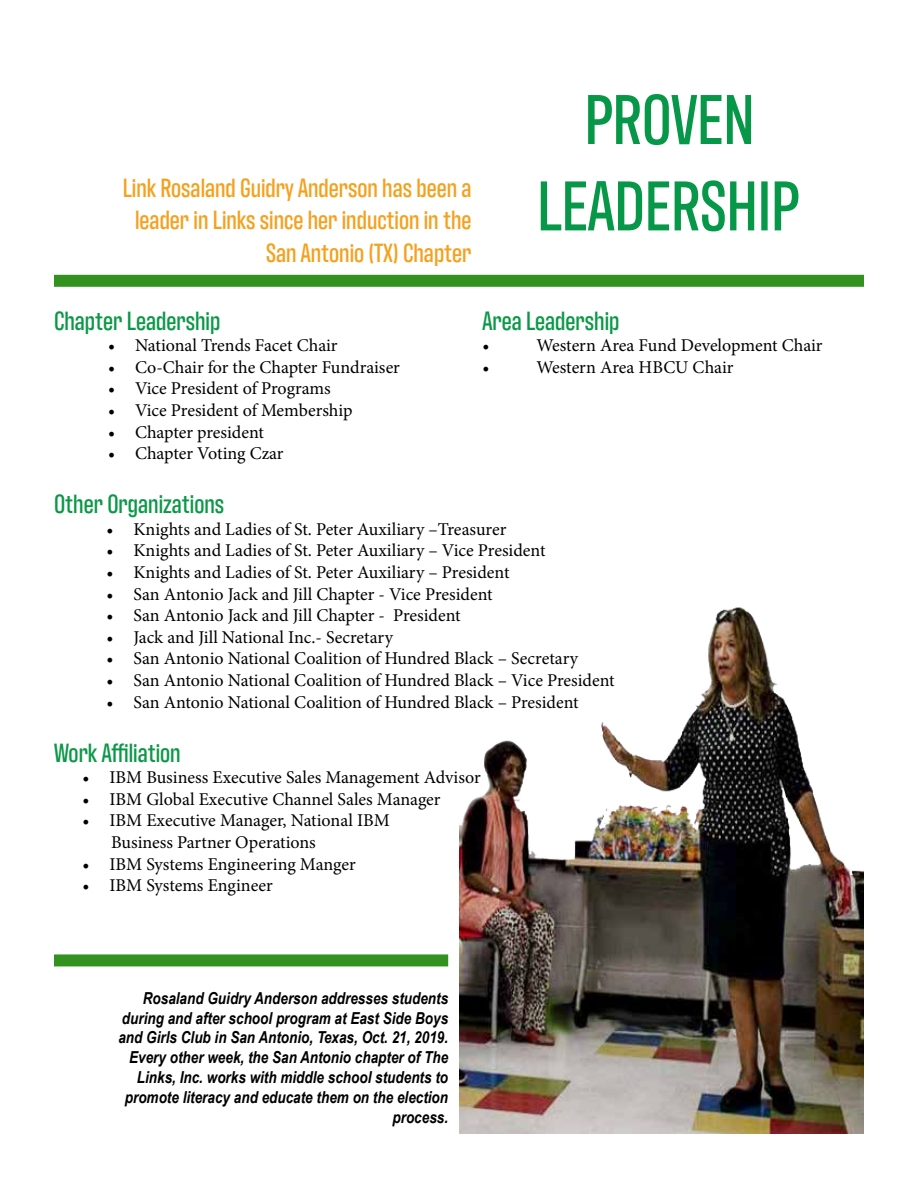
<style>
.page{position:relative;width:918px;height:1188px;background:#fff}
.page>*{position:absolute;margin:0;border:0;box-sizing:border-box;transform-origin:0 0}
.t1{font:500 27px/32.4px "Antarctican Headline";color:#f4a11e;text-align:right}
.t2{font:500 27px "Antarctican Headline";color:#0c9848}
.t3{font:18px/21.6px "Minion Pro";letter-spacing:-.005em;color:#000}
.t4{font:italic 700 16.5px/19.8px "Arial Narrow";color:#000;text-align:right}
</style>
<div class="page">
<div style="left:54px;top:275px;width:810px;height:12px;background:#33911f"></div>
<img style="left:459px;top:607px;width:405px;height:527px">
<svg style="left:588px;top:94px;width:163px;height:51px"></svg>
<svg style="left:541px;top:180px;width:257px;height:51px"></svg>
<div style="left:54px;top:954px;width:394px;height:12px;background:#33911f"></div>
<h1 class="t1" style="left:123px;top:170px;width:350px">Link Rosaland Guidry Anderson has been a leader in Links since her induction in the<br>San Antonio (TX) Chapter</h1>
<h1 class="t2" style="left:54px;top:302px;width:168px">Chapter Leadership</h1>
<p class="t3" style="left:108px;top:335px;width:231px">• National Trends Facet Chair</p>
<p class="t3" style="left:108px;top:356px;width:294px">• Co-Chair for the Chapter Fundraiser</p>
<p class="t3" style="left:108px;top:378px;width:224px">• Vice President of Programs</p>
<p class="t3" style="left:108px;top:400px;width:246px">• Vice President of Membership</p>
<p class="t3" style="left:108px;top:421px;width:158px">• Chapter president</p>
<p class="t3" style="left:108px;top:443px;width:177px">• Chapter Voting Czar</p>
<h1 class="t2" style="left:54px;top:485px;width:172px">Other Organizations</h1>
<p class="t3" style="left:106px;top:518px;width:401px">• Knights and Ladies of St. Peter Auxiliary –Treasurer</p>
<p class="t3" style="left:106px;top:540px;width:441px">• Knights and Ladies of St. Peter Auxiliary – Vice President</p>
<p class="t3" style="left:106px;top:562px;width:405px">• Knights and Ladies of St. Peter Auxiliary – President</p>
<p class="t3" style="left:106px;top:583px;width:388px">• San Antonio Jack and Jill Chapter - Vice President</p>
<p class="t3" style="left:106px;top:605px;width:356px">• San Antonio Jack and Jill Chapter - President</p>
<p class="t3" style="left:106px;top:626px;width:288px">• Jack and Jill National Inc.- Secretary</p>
<p class="t3" style="left:106px;top:648px;width:473px">• San Antonio National Coalition of Hundred Black – Secretary</p>
<p class="t3" style="left:106px;top:670px;width:510px">• San Antonio National Coalition of Hundred Black – Vice President</p>
<p class="t3" style="left:106px;top:691px;width:474px">• San Antonio National Coalition of Hundred Black – President</p>
<h1 class="t2" style="left:54px;top:734px;width:128px">Work Affiliation</h1>
<p class="t3" style="left:82px;top:767px;width:400px">• IBM Business Executive Sales Management Advisor</p>
<p class="t3" style="left:82px;top:788px;width:360px">• IBM Global Executive Channel Sales Manager</p>
<p class="t3" style="left:111px;top:810px;width:280px;text-indent:-29px">• IBM Executive Manager, National IBM<br>Business Partner Operations</p>
<p class="t3" style="left:82px;top:853px;width:275px">• IBM Systems Engineering Manger</p>
<p class="t3" style="left:82px;top:875px;width:192px">• IBM Systems Engineer</p>
<h1 class="t2" style="left:482px;top:302px;width:139px">Area Leadership</h1>
<p class="t3" style="left:482px;top:335px;width:9px">•</p>
<p class="t3" style="left:536px;top:335px;width:288px">Western Area Fund Development Chair</p>
<p class="t3" style="left:482px;top:356px;width:9px">•</p>
<p class="t3" style="left:536px;top:356px;width:199px">Western Area HBCU Chair</p>
<p class="t4" style="left:118px;top:987px;width:331px">Rosaland Guidry Anderson addresses students during and after school program at East Side Boys and Girls Club in San Antonio, Texas, Oct. 21, 2019.<br>Every other week, the San Antonio chapter of The Links, Inc. works with middle school students to promote literacy and educate them on the election process.</p>
</div>
